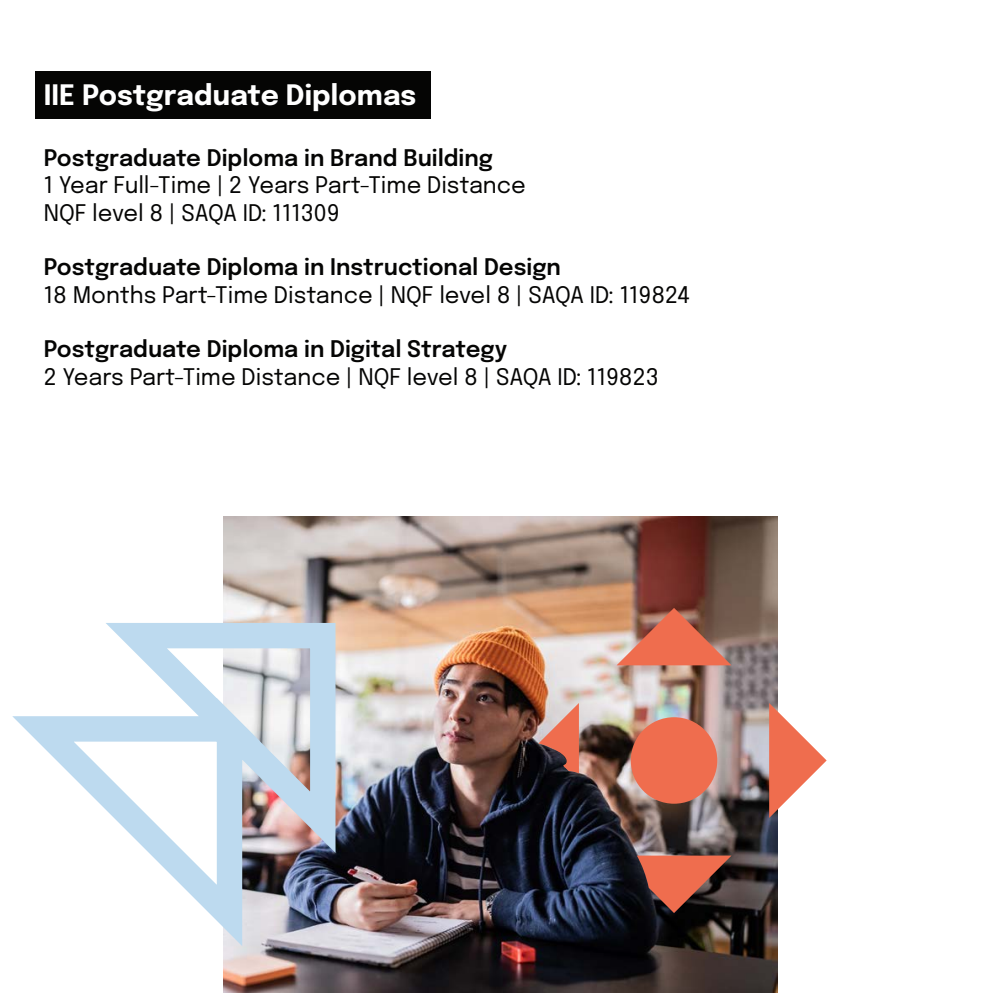
<style>
.page{position:relative;width:993px;height:993px;background:#fff}
.page>*{position:absolute;margin:0;border:0;box-sizing:border-box;transform-origin:0 0}
.t1{font:700 28px "Epilogue";color:#fff}
.t2{font:22.75px/27.3px "Epilogue";color:#050504}
.t3{font:600 22.75px "Epilogue";color:#050504}
</style>
<div class="page">
<img style="left:223px;top:516px;width:553px;height:476px">
<svg style="left:636px;top:855px;width:95px;height:57px;background:#914939"></svg>
<svg style="left:538px;top:702px;width:40px;height:71px;background:#b17264"></svg>
<div style="left:630px;top:717px;width:87px;height:86px;background:#ef6d4e;border-radius:50%"></div>
<svg style="left:768px;top:702px;width:58px;height:115px"></svg>
<svg style="left:616px;top:607px;width:115px;height:58px;background:#c27159"></svg>
<div style="left:36px;top:71px;width:395px;height:47px;background:#050504"></div>
<svg style="left:12px;top:610px;width:336px;height:366px"></svg>
<p class="t1" style="left:44px;top:75px;width:374px">IIE Postgraduate Diplomas</p>
<p class="t3" style="left:44px;top:142px;width:450px">Postgraduate Diploma in Brand Building</p>
<p class="t2" style="left:44px;top:170px;width:483px">1 Year Full-Time | 2 Years Part-Time Distance<br>NQF level 8 | SAQA ID: 111309</p>
<p class="t3" style="left:44px;top:251px;width:518px">Postgraduate Diploma in Instructional Design</p>
<p class="t2" style="left:44px;top:279px;width:647px">18 Months Part-Time Distance | NQF level 8 | SAQA ID: 119824</p>
<p class="t3" style="left:44px;top:333px;width:464px">Postgraduate Diploma in Digital Strategy</p>
<p class="t2" style="left:44px;top:361px;width:616px">2 Years Part-Time Distance | NQF level 8 | SAQA ID: 119823</p>
</div>
